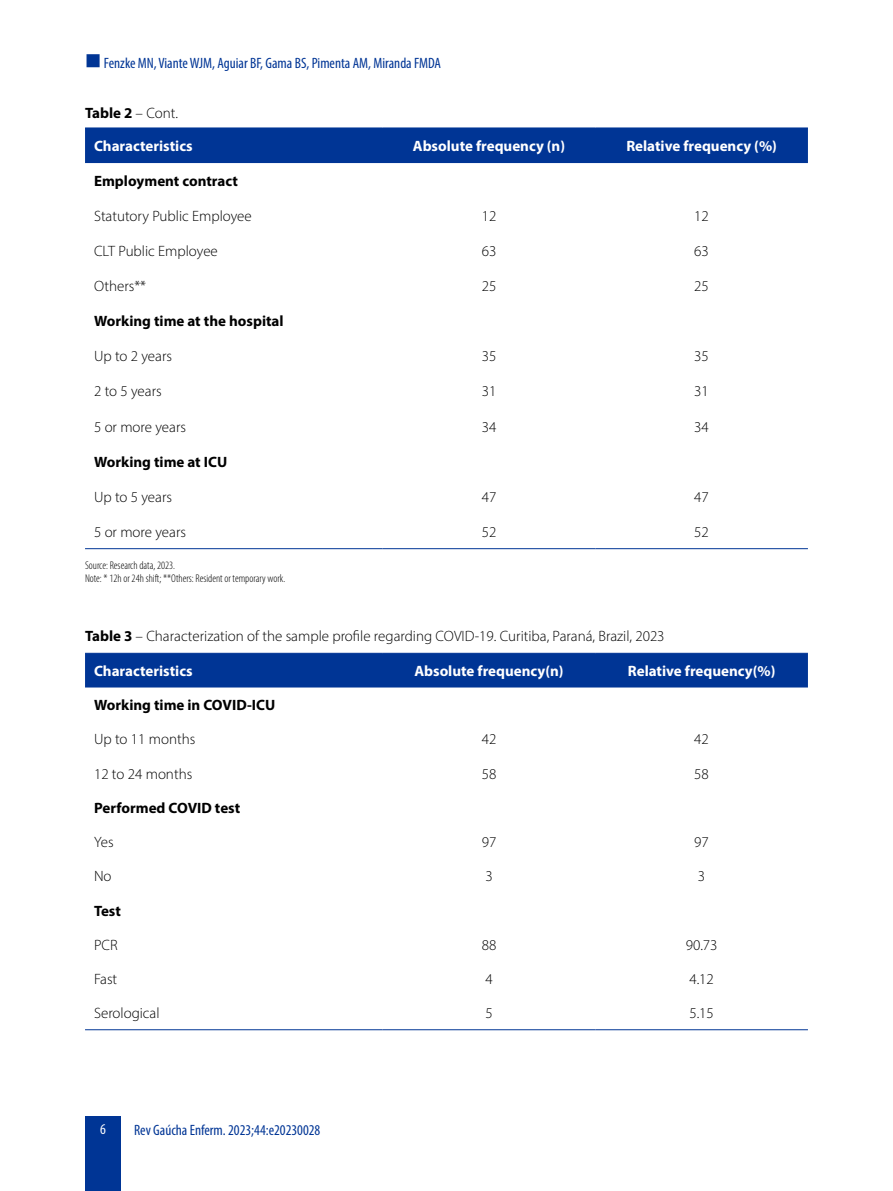
<style>
.page{position:relative;width:893px;height:1191px;background:#fff}
.page>*{position:absolute;margin:0;border:0;box-sizing:border-box;transform-origin:0 0}
.t1{font:300 15px "Myriad Pro";color:#000}
.t2{font:700 15px "Myriad Pro";color:#000}
.t3{font:700 15px "Myriad Pro";color:#fff}
.t4{font:condensed 15px "Myriad Pro";color:#003595}
.t5{font:condensed 15px "Myriad Pro";color:#fff}
.t6{font:300 condensed 11.25px/13.5px "Myriad Pro";color:#000}
.s1{font-weight:300}
.s2{font-weight:700}
</style>
<div class="page">
<div style="left:85px;top:1116px;width:36px;height:75px;background:#003595"></div>
<div style="left:85px;top:129px;width:723px;height:34px;background:#003595"></div>
<hr style="left:85px;top:128px;width:298px;height:1px;background:#003595">
<hr style="left:383px;top:128px;width:212px;height:1px;background:#003595">
<hr style="left:595px;top:128px;width:213px;height:1px;background:#003595">
<hr style="left:85px;top:548px;width:298px;height:1px;background:#003595">
<hr style="left:383px;top:548px;width:212px;height:1px;background:#003595">
<hr style="left:595px;top:548px;width:213px;height:1px;background:#003595">
<div style="left:85px;top:654px;width:723px;height:33px;background:#003595"></div>
<hr style="left:85px;top:653px;width:298px;height:1px;background:#003595">
<hr style="left:383px;top:653px;width:212px;height:1px;background:#003595">
<hr style="left:595px;top:653px;width:213px;height:1px;background:#003595">
<hr style="left:85px;top:1029px;width:298px;height:1px;background:#003595">
<hr style="left:383px;top:1029px;width:212px;height:1px;background:#003595">
<hr style="left:595px;top:1029px;width:213px;height:1px;background:#003595">
<p class="t4" style="left:104px;top:54px;width:339px">Fenzke MN, Viante WJM, Aguiar BF, Gama BS, Pimenta AM, Miranda FMDA</p>
<p class="t2" style="left:85px;top:103px;width:95px">Table 2 <span class="s1">– Cont.</span></p>
<p class="t3" style="left:94px;top:136px;width:100px">Characteristics</p>
<p class="t3" style="left:413px;top:136px;width:154px">Absolute frequency (n)</p>
<p class="t3" style="left:626px;top:136px;width:152px">Relative frequency (%)</p>
<p class="t2" style="left:94px;top:171px;width:145px">Employment contract</p>
<p class="t1" style="left:94px;top:207px;width:159px">Statutory Public Employee</p>
<p class="t1" style="left:482px;top:207px;width:16px">12</p>
<p class="t1" style="left:694px;top:207px;width:16px">12</p>
<p class="t1" style="left:94px;top:242px;width:125px">CLT Public Employee</p>
<p class="t1" style="left:482px;top:242px;width:16px">63</p>
<p class="t1" style="left:694px;top:242px;width:16px">63</p>
<p class="t1" style="left:94px;top:277px;width:54px">Others**</p>
<p class="t1" style="left:482px;top:277px;width:16px">25</p>
<p class="t1" style="left:694px;top:277px;width:16px">25</p>
<p class="t2" style="left:94px;top:311px;width:191px">Working time at the hospital</p>
<p class="t1" style="left:94px;top:347px;width:79px">Up to 2 years</p>
<p class="t1" style="left:482px;top:347px;width:16px">35</p>
<p class="t1" style="left:694px;top:347px;width:16px">35</p>
<p class="t1" style="left:94px;top:382px;width:69px">2 to 5 years</p>
<p class="t1" style="left:482px;top:382px;width:16px">31</p>
<p class="t1" style="left:694px;top:382px;width:16px">31</p>
<p class="t1" style="left:94px;top:417px;width:93px">5 or more years</p>
<p class="t1" style="left:482px;top:417px;width:16px">34</p>
<p class="t1" style="left:694px;top:417px;width:16px">34</p>
<p class="t2" style="left:94px;top:452px;width:135px">Working time at ICU</p>
<p class="t1" style="left:94px;top:487px;width:79px">Up to 5 years</p>
<p class="t1" style="left:482px;top:487px;width:16px">47</p>
<p class="t1" style="left:694px;top:487px;width:16px">47</p>
<p class="t1" style="left:94px;top:522px;width:93px">5 or more years</p>
<p class="t1" style="left:482px;top:522px;width:16px">52</p>
<p class="t1" style="left:694px;top:522px;width:16px">52</p>
<p class="t6" style="left:85px;top:558px;width:202px">Source: Research data, 2023.<br>Note: * 12h or 24h shift; **Others: Resident or temporary work.</p>
<p class="t1" style="left:85px;top:627px;width:581px"><span class="s2">Table 3</span> – Characterization of the sample profile regarding COVID-19. Curitiba, Paraná, Brazil, 2023</p>
<p class="t3" style="left:94px;top:661px;width:100px">Characteristics</p>
<p class="t3" style="left:414px;top:661px;width:151px">Absolute frequency(n)</p>
<p class="t3" style="left:628px;top:661px;width:149px">Relative frequency(%)</p>
<p class="t2" style="left:94px;top:695px;width:183px">Working time in COVID-ICU</p>
<p class="t1" style="left:94px;top:730px;width:103px">Up to 11 months</p>
<p class="t1" style="left:482px;top:730px;width:16px">42</p>
<p class="t1" style="left:694px;top:730px;width:16px">42</p>
<p class="t1" style="left:94px;top:764px;width:100px">12 to 24 months</p>
<p class="t1" style="left:482px;top:764px;width:16px">58</p>
<p class="t1" style="left:694px;top:764px;width:16px">58</p>
<p class="t2" style="left:94px;top:798px;width:148px">Performed COVID test</p>
<p class="t1" style="left:94px;top:833px;width:21px">Yes</p>
<p class="t1" style="left:482px;top:833px;width:16px">97</p>
<p class="t1" style="left:694px;top:833px;width:16px">97</p>
<p class="t1" style="left:94px;top:867px;width:19px">No</p>
<p class="t1" style="left:485px;top:867px;width:9px">3</p>
<p class="t1" style="left:698px;top:867px;width:9px">3</p>
<p class="t2" style="left:94px;top:900px;width:28px">Test</p>
<p class="t1" style="left:94px;top:935px;width:25px">PCR</p>
<p class="t1" style="left:482px;top:935px;width:16px">88</p>
<p class="t1" style="left:686px;top:935px;width:33px">90.73</p>
<p class="t1" style="left:94px;top:970px;width:25px">Fast</p>
<p class="t1" style="left:485px;top:970px;width:9px">4</p>
<p class="t1" style="left:689px;top:970px;width:26px">4.12</p>
<p class="t1" style="left:94px;top:1004px;width:67px">Serological</p>
<p class="t1" style="left:485px;top:1004px;width:9px">5</p>
<p class="t1" style="left:689px;top:1004px;width:26px">5.15</p>
<p class="t5" style="left:100px;top:1120px;width:7px">6</p>
<p class="t4" style="left:134px;top:1121px;width:188px">Rev Gaúcha Enferm. 2023;44:e20230028</p>
</div>
